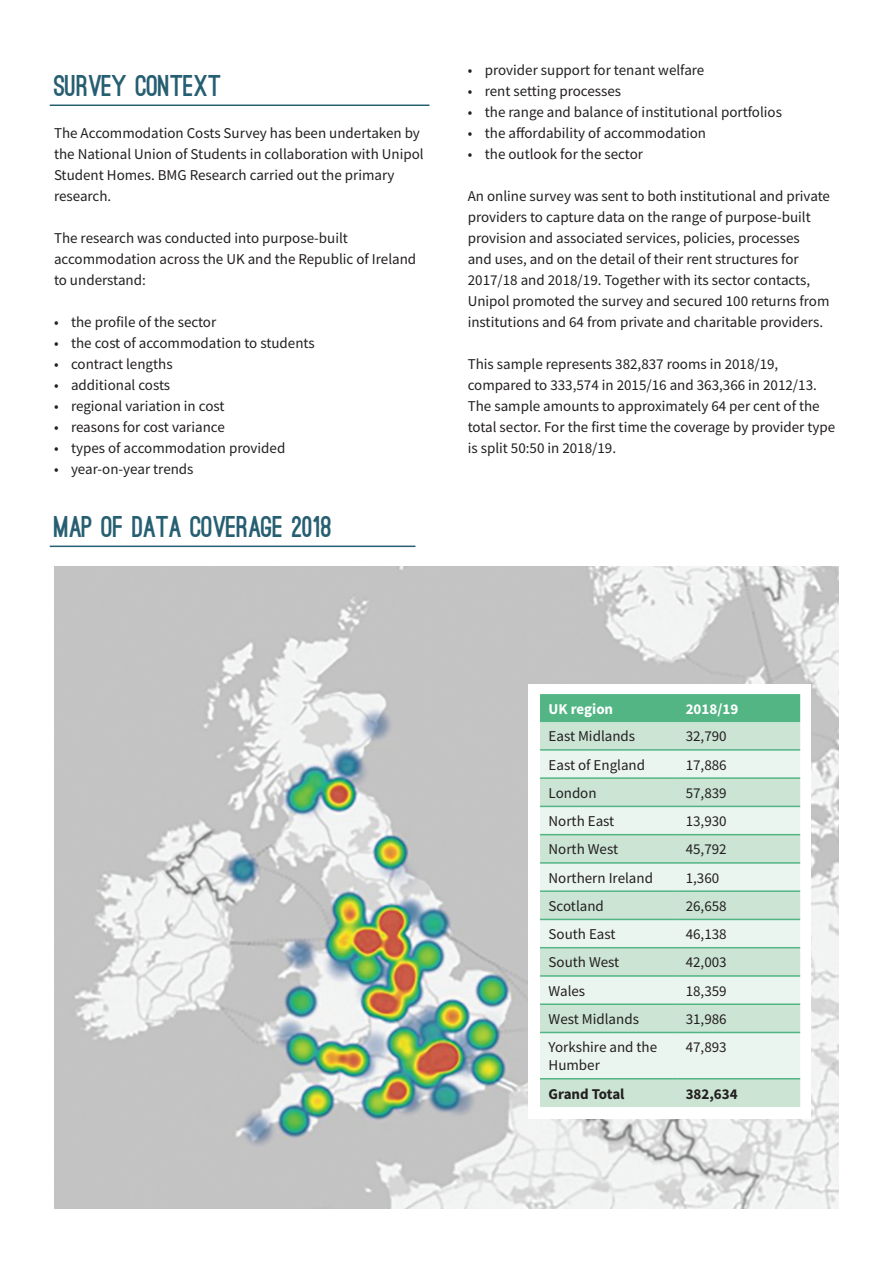
<style>
.page{position:relative;width:893px;height:1263px;background:#fff}
.page>*{position:absolute;margin:0;border:0;box-sizing:border-box;transform-origin:0 0}
.t1{font:900 28.5px "Ostrich Sans";color:#275f72}
.t2{font:15px/21px "Source Sans Pro";color:#231f20}
.t3{font:700 15px "Source Sans Pro";color:#231f20}
.t4{font:700 15px "Source Sans Pro";color:#fff}
</style>
<div class="page">
<hr style="left:50px;top:105px;width:379px;height:1px;background:#275f72">
<img style="left:54px;top:566px;width:785px;height:643px">
<div style="left:528px;top:684px;width:283px;height:434px;background:#fff"></div>
<hr style="left:50px;top:546px;width:365px;height:1px;background:#275f72">
<div style="left:540px;top:694px;width:260px;height:28px;background:#52b583"></div>
<div style="left:540px;top:722px;width:260px;height:385px;background:#cbe4d4"></div>
<svg style="left:540px;top:751px;width:260px;height:327px;background:#dcede2"></svg>
<hr style="left:540px;top:749px;width:137px;height:2px;background:#52b583">
<hr style="left:677px;top:749px;width:123px;height:2px;background:#52b583">
<hr style="left:540px;top:777px;width:137px;height:2px;background:#52b583">
<hr style="left:677px;top:777px;width:123px;height:2px;background:#52b583">
<hr style="left:540px;top:806px;width:137px;height:1px;background:#52b583">
<hr style="left:677px;top:806px;width:123px;height:1px;background:#52b583">
<hr style="left:540px;top:834px;width:137px;height:1px;background:#52b583">
<hr style="left:677px;top:834px;width:123px;height:1px;background:#52b583">
<hr style="left:540px;top:862px;width:137px;height:2px;background:#52b583">
<hr style="left:677px;top:862px;width:123px;height:2px;background:#52b583">
<hr style="left:540px;top:890px;width:137px;height:2px;background:#52b583">
<hr style="left:677px;top:890px;width:123px;height:2px;background:#52b583">
<hr style="left:540px;top:919px;width:137px;height:1px;background:#52b583">
<hr style="left:677px;top:919px;width:123px;height:1px;background:#52b583">
<hr style="left:540px;top:947px;width:137px;height:1px;background:#52b583">
<hr style="left:677px;top:947px;width:123px;height:1px;background:#52b583">
<hr style="left:540px;top:975px;width:137px;height:2px;background:#52b583">
<hr style="left:677px;top:975px;width:123px;height:2px;background:#52b583">
<hr style="left:540px;top:1003px;width:137px;height:2px;background:#52b583">
<hr style="left:677px;top:1003px;width:123px;height:2px;background:#52b583">
<hr style="left:540px;top:1032px;width:137px;height:1px;background:#52b583">
<hr style="left:677px;top:1032px;width:123px;height:1px;background:#52b583">
<hr style="left:540px;top:1078px;width:137px;height:1px;background:#52b583">
<hr style="left:677px;top:1078px;width:123px;height:1px;background:#52b583">
<h1 class="t1" style="left:54px;top:75px;width:169px">SURVEY CONTEXT</h1>
<p class="t2" style="left:54px;top:122px;width:371px">The Accommodation Costs Survey has been undertaken by the National Union of Students in collaboration with Unipol Student Homes. BMG Research carried out the primary research.</p>
<p class="t2" style="left:54px;top:227px;width:364px">The research was conducted into purpose-built accommodation across the UK and the Republic of Ireland to understand:</p>
<p class="t2" style="left:54px;top:311px;width:164px">• the profile of the sector</p>
<p class="t2" style="left:54px;top:332px;width:262px">• the cost of accommodation to students</p>
<p class="t2" style="left:54px;top:353px;width:120px">• contract lengths</p>
<p class="t2" style="left:54px;top:374px;width:118px">• additional costs</p>
<p class="t2" style="left:54px;top:395px;width:172px">• regional variation in cost</p>
<p class="t2" style="left:54px;top:416px;width:172px">• reasons for cost variance</p>
<p class="t2" style="left:54px;top:437px;width:233px">• types of accommodation provided</p>
<p class="t2" style="left:54px;top:458px;width:141px">• year-on-year trends</p>
<h1 class="t1" style="left:54px;top:516px;width:280px">MAP OF DATA COVERAGE 2018</h1>
<p class="t2" style="left:468px;top:59px;width:238px">• provider support for tenant welfare</p>
<p class="t2" style="left:468px;top:80px;width:155px">• rent setting processes</p>
<p class="t2" style="left:468px;top:101px;width:316px">• the range and balance of institutional portfolios</p>
<p class="t2" style="left:468px;top:122px;width:240px">• the affordability of accommodation</p>
<p class="t2" style="left:468px;top:143px;width:177px">• the outlook for the sector</p>
<p class="t2" style="left:468px;top:185px;width:364px">An online survey was sent to both institutional and private providers to capture data on the range of purpose-built provision and associated services, policies, processes<br>and uses, and on the detail of their rent structures for 2017/18 and 2018/19. Together with its sector contacts, Unipol promoted the survey and secured 100 returns from institutions and 64 from private and charitable providers.</p>
<p class="t2" style="left:468px;top:353px;width:369px">This sample represents 382,837 rooms in 2018/19, compared to 333,574 in 2015/16 and 363,366 in 2012/13.<br>The sample amounts to approximately 64 per cent of the total sector. For the first time the coverage by provider type is split 50:50 in 2018/19.</p>
<p class="t4" style="left:549px;top:699px;width:66px">UK region</p>
<p class="t4" style="left:686px;top:699px;width:54px">2018/19</p>
<p class="t2" style="left:549px;top:726px;width:88px">East Midlands</p>
<p class="t2" style="left:686px;top:726px;width:43px">32,790</p>
<p class="t2" style="left:549px;top:754px;width:98px">East of England</p>
<p class="t2" style="left:686px;top:754px;width:43px">17,886</p>
<p class="t2" style="left:549px;top:782px;width:50px">London</p>
<p class="t2" style="left:686px;top:782px;width:43px">57,839</p>
<p class="t2" style="left:549px;top:810px;width:67px">North East</p>
<p class="t2" style="left:686px;top:810px;width:43px">13,930</p>
<p class="t2" style="left:549px;top:839px;width:71px">North West</p>
<p class="t2" style="left:686px;top:839px;width:43px">45,792</p>
<p class="t2" style="left:549px;top:867px;width:106px">Northern Ireland</p>
<p class="t2" style="left:686px;top:867px;width:35px">1,360</p>
<p class="t2" style="left:549px;top:895px;width:57px">Scotland</p>
<p class="t2" style="left:686px;top:895px;width:43px">26,658</p>
<p class="t2" style="left:549px;top:924px;width:69px">South East</p>
<p class="t2" style="left:686px;top:924px;width:43px">46,138</p>
<p class="t2" style="left:549px;top:952px;width:72px">South West</p>
<p class="t2" style="left:686px;top:952px;width:43px">42,003</p>
<p class="t2" style="left:549px;top:980px;width:38px">Wales</p>
<p class="t2" style="left:686px;top:980px;width:43px">18,359</p>
<p class="t2" style="left:549px;top:1008px;width:92px">West Midlands</p>
<p class="t2" style="left:686px;top:1008px;width:43px">31,986</p>
<p class="t2" style="left:549px;top:1038px;width:110px;line-height:18px">Yorkshire and the<br>Humber</p>
<p class="t2" style="left:686px;top:1037px;width:43px">47,893</p>
<p class="t3" style="left:549px;top:1083px;width:77px">Grand Total</p>
<p class="t3" style="left:686px;top:1083px;width:54px">382,634</p>
</div>
